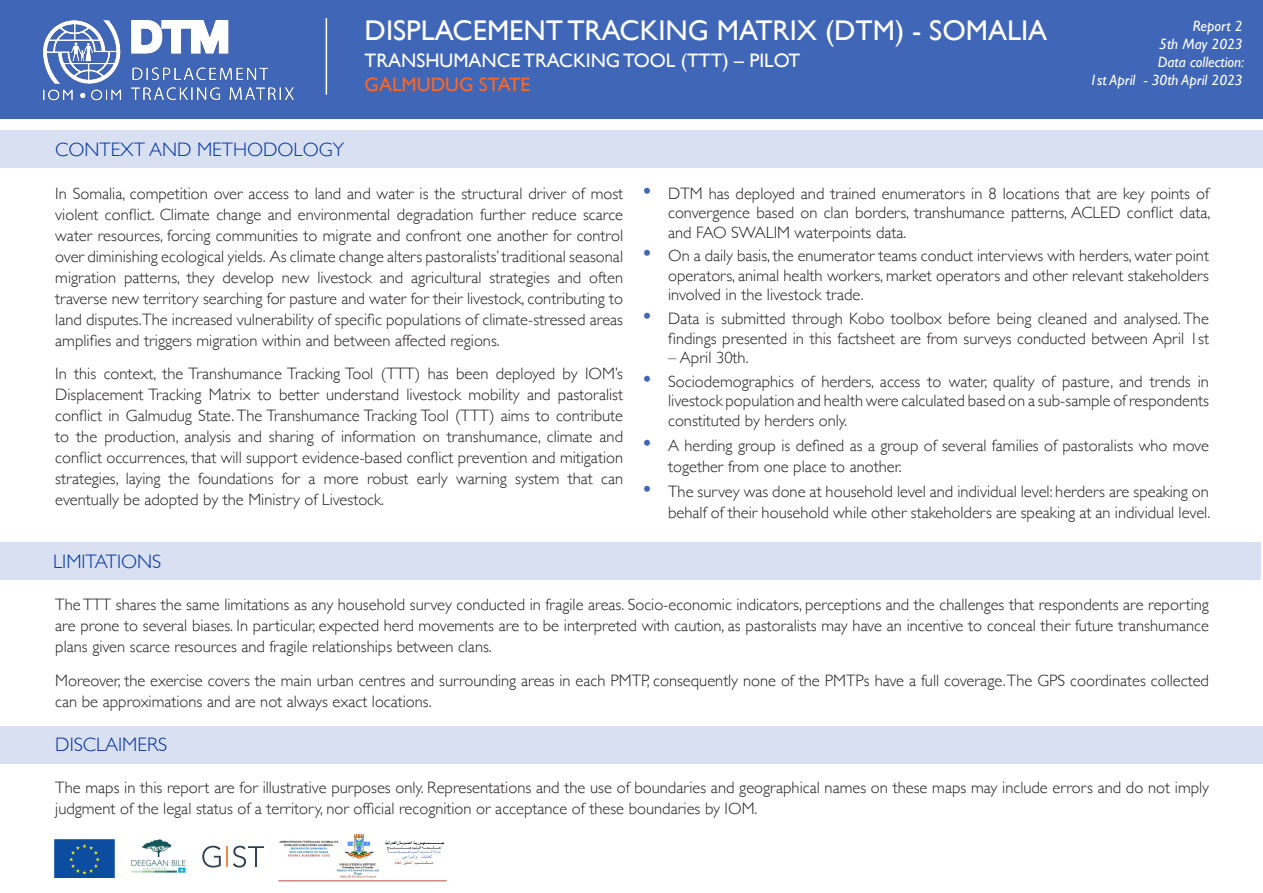
<style>
.page{position:relative;width:1263px;height:893px;background:#fff}
.page>*{position:absolute;margin:0;border:0;box-sizing:border-box;transform-origin:0 0}
.t1{font:28.5px "Gill Sans";color:#fff}
.Subtitle_in_blue_box{font:300 19.5px "Gill Sans";color:#0033a0}
.t2{font:19.5px "Gill Sans";color:#fff}
.t3{font:19.5px "Gill Sans";color:#ff671f}
.Body{font:300 16.5px/21px "Gill Sans";color:#231f20;text-align:justify}
.t4{font:italic 15px/18px "Gill Sans";color:#fff;text-align:right}
.s1{font-size:24px;color:#4066b8}
</style>
<div class="page">
<div style="left:0;top:0;width:1263px;height:119px;background:#4066b8"></div>
<img style="left:54px;top:839px;width:61px;height:38px">
<img style="left:131px;top:839px;width:55px;height:35px">
<svg style="left:202px;top:846px;width:19px;height:21px"></svg>
<hr style="left:226px;top:846px;width:2px;height:21px;background:#f68942">
<svg style="left:233px;top:846px;width:31px;height:21px"></svg>
<img style="left:42px;top:19px;width:252px;height:82px">
<hr style="left:326px;top:18px;width:1px;height:77px;background:#fff">
<div style="left:0;top:131px;width:1263px;height:37px;background:#d9e0f1"></div>
<div style="left:0;top:543px;width:1261px;height:37px;background:#d9e0f1"></div>
<div style="left:0;top:726px;width:1263px;height:37px;background:#d9e0f1"></div>
<img style="left:278px;top:834px;width:169px;height:47px">
<h1 class="t1" style="left:365px;top:13px;width:684px">DISPLACEMENT TRACKING MATRIX (DTM) - SOMALIA</h1>
<p class="t2" style="left:365px;top:49px;width:437px">TRANSHUMANCE TRACKING TOOL (TTT) – PILOT</p>
<p class="t3" style="left:365px;top:73px;width:167px">GALMUDUG STATE</p>
<p class="t4" style="left:1089px;top:16px;width:156px">Report 2<br>5th May 2023<br>Data collection:<br>1st April - 30th April 2023</p>
<p class="Subtitle_in_blue_box" style="left:55px;top:134px;width:290px">CONTEXT AND METHODOLOGY</p>
<p class="Body" style="left:55px;top:182px;width:569px">In Somalia, competition over access to land and water is the structural driver of most violent conflict. Climate change and environmental degradation further reduce scarce water resources, forcing communities to migrate and confront one another for control over diminishing ecological yields. As climate change alters pastoralists’ traditional seasonal migration patterns, they develop new livestock and agricultural strategies and often traverse new territory searching for pasture and water for their livestock, contributing to land disputes.The increased vulnerability of specific populations of climate-stressed areas amplifies and triggers migration within and between affected regions.</p>
<p class="Body" style="left:55px;top:363px;width:569px">In this context, the Transhumance Tracking Tool (TTT) has been deployed by IOM’s Displacement Tracking Matrix to better understand livestock mobility and pastoralist conflict in Galmudug State. The Transhumance Tracking Tool (TTT) aims to contribute to the production, analysis and sharing of information on transhumance, climate and conflict occurrences, that will support evidence-based conflict prevention and mitigation strategies, laying the foundations for a more robust early warning system that can eventually be adopted by the Ministry of Livestock.</p>
<p class="Body" style="left:668px;top:183px;width:544px;line-height:19.5px;text-indent:-27px"><span class="s1">•</span> DTM has deployed and trained enumerators in 8 locations that are key points of convergence based on clan borders, transhumance patterns, ACLED conflict data, and FAO SWALIM waterpoints data.</p>
<p class="Body" style="left:668px;top:245px;width:542px;line-height:19.5px;text-indent:-27px"><span class="s1">•</span> On a daily basis, the enumerator teams conduct interviews with herders, water point operators, animal health workers, market operators and other relevant stakeholders involved in the livestock trade.</p>
<p class="Body" style="left:641px;top:308px;width:569px;line-height:19.5px;text-align:right"><span class="s1">•</span> Data is submitted through Kobo toolbox before being cleaned and analysed. The findings presented in this factsheet are from surveys conducted between April 1st</p>
<p class="Body" style="left:668px;top:346px;width:82px">– April 30th.</p>
<p class="Body" style="left:668px;top:371px;width:542px;line-height:19.5px;text-indent:-27px"><span class="s1">•</span> Sociodemographics of herders, access to water, quality of pasture, and trends in livestock population and health were calculated based on a sub-sample of respondents constituted by herders only.</p>
<p class="Body" style="left:668px;top:434px;width:542px;text-indent:-27px"><span class="s1">•</span> A herding group is defined as a group of several families of pastoralists who move together from one place to another.</p>
<p class="Body" style="left:641px;top:481px;width:571px;text-align:right"><span class="s1">•</span> The survey was done at household level and individual level: herders are speaking on behalf of their household while other stakeholders are speaking at an individual level.</p>
<p class="Subtitle_in_blue_box" style="left:53px;top:546px;width:110px">LIMITATIONS</p>
<p class="Body" style="left:55px;top:593px;width:1155px">The TTT shares the same limitations as any household survey conducted in fragile areas. Socio-economic indicators, perceptions and the challenges that respondents are reporting are prone to several biases. In particular, expected herd movements are to be interpreted with caution, as pastoralists may have an incentive to conceal their future transhumance plans given scarce resources and fragile relationships between clans.</p>
<p class="Body" style="left:55px;top:669px;width:1155px">Moreover, the exercise covers the main urban centres and surrounding areas in each PMTP, consequently none of the PMTPs have a full coverage. The GPS coordinates collected can be approximations and are not always exact locations.</p>
<p class="Subtitle_in_blue_box" style="left:55px;top:730px;width:114px">DISCLAIMERS</p>
<p class="Body" style="left:55px;top:776px;width:1155px">The maps in this report are for illustrative purposes only. Representations and the use of boundaries and geographical names on these maps may include errors and do not imply judgment of the legal status of a territory, nor official recognition or acceptance of these boundaries by IOM.</p>
</div>
